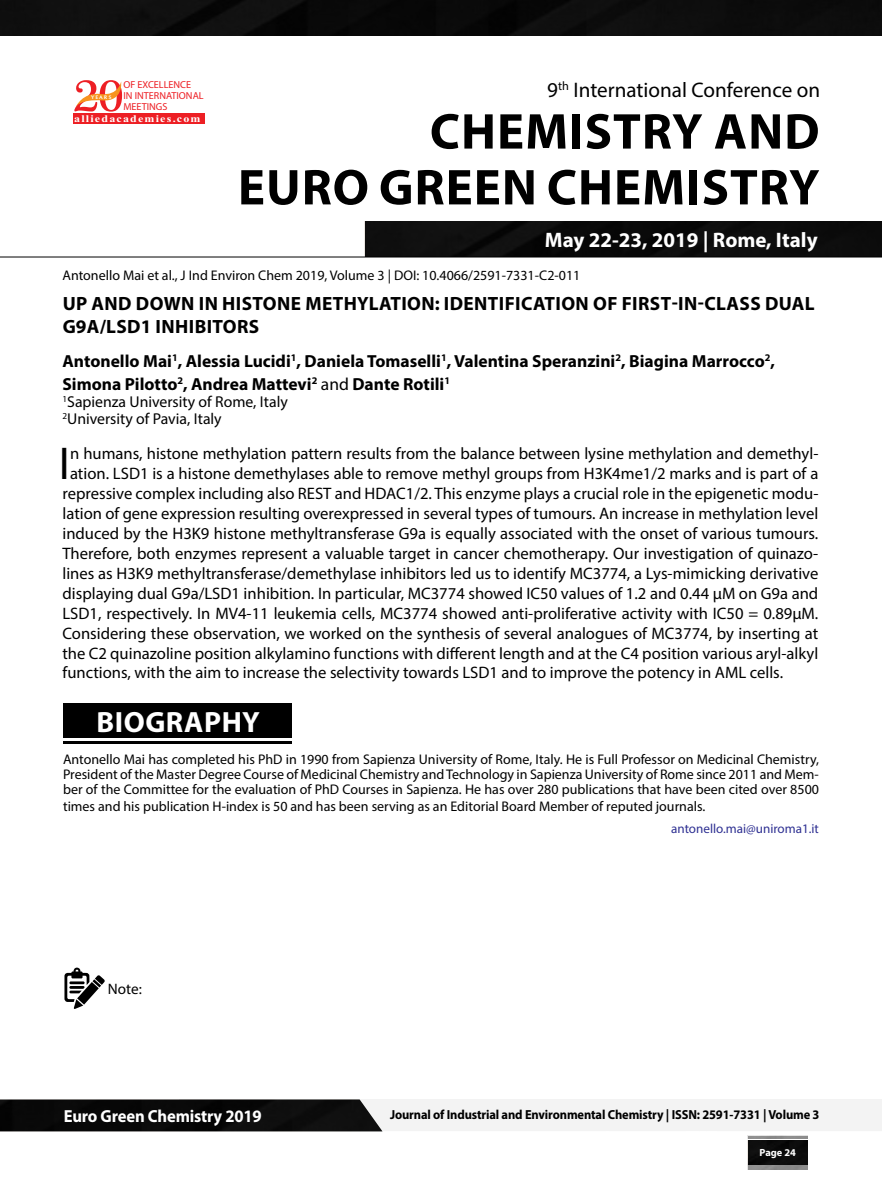
<style>
.page{position:relative;width:882px;height:1197px;background:#fff}
.page>*{position:absolute;margin:0;border:0;box-sizing:border-box;transform-origin:0 0}
.t1{font:700 50.75px/55.8px "Myriad Pro";letter-spacing:.02em;color:#000;text-align:right}
.t2{font:46.2px "Myriad Pro";color:#000}
.t3{font:700 29.4px "Myriad Pro";letter-spacing:.02em;color:#fff}
.t4{font:21.18px "Myriad Pro";color:#000}
.t5{font:700 21px "Myriad Pro";color:#fff}
.t6{font:700 19.25px/22.6px "Myriad Pro";letter-spacing:.02em;color:#000}
.t7{font:700 17.5px/22.6px "Myriad Pro";color:#000}
.t8{font:700 17.5px "Myriad Pro";letter-spacing:-.01em;color:#fff;scale:.95 1}
.t9{font:16.62px "Myriad Pro";color:#000}
.t10{font:15.75px/17.3px "Myriad Pro";color:#000}
.t11{font:15.22px "Myriad Pro";color:#000}
.t12{font:14px/15.4px "Myriad Pro";color:#000;text-align:justify}
.t13{font:700 13.12px "Myriad Pro";letter-spacing:-.01em;color:#000;scale:.95 1}
.t14{font:13.12px "Myriad Pro";color:#2e3092}
.t15{font:700 10.33px "Myriad Pro";color:#fff}
.t16{font:10.15px/10.8px "Myriad Pro";color:#ed1f24}
.t17{font:700 10.15px "Times New Roman";letter-spacing:.1em;color:#fff;scale:1.18 1}
.t18{font:5.25px "Oregon LDO Black";letter-spacing:.24em;color:#fff;scale:1.06 1}
.s1{font-weight:400}
</style>
<div class="page">
<img style="left:748px;top:1140px;width:60px;height:24px">
<hr style="left:748px;top:1136px;width:60px;height:3px;background:#000">
<svg style="left:64px;top:967px;width:41px;height:42px"></svg>
<div style="left:365px;top:222px;width:517px;height:35px;background:#0c0c0c"></div>
<hr style="left:0;top:257px;width:882px;height:1px;background:#000">
<div style="left:0;top:0;width:882px;height:35px;background:#0c0c0c"></div>
<div style="left:73px;top:113px;width:132px;height:11px;background:#ed1f24"></div>
<svg style="left:74px;top:80px;width:49px;height:32px"></svg>
<div style="left:0;top:1100px;width:382px;height:31px;background:#090909"></div>
<div style="left:63px;top:703px;width:228px;height:35px;background:#000"></div>
<hr style="left:63px;top:741px;width:228px;height:3px;background:#000">
<p class="t16" style="left:123px;top:79px;width:82px">OF EXCELLENCE<br>IN INTERNATIONAL<br>MEETINGS</p>
<p class="t17" style="left:74px;top:111px;width:109px">alliedacademies.com</p>
<p class="t18" style="left:91px;top:94px;width:21px">YEARS</p>
<p class="t4" style="left:547px;top:77px;width:274px">9<sup>th</sup> International Conference on</p>
<h1 class="t1" style="left:238px;top:102px;width:583px">CHEMISTRY AND<br>EURO GREEN CHEMISTRY</h1>
<p class="t5" style="left:545px;top:226px;width:274px">May 22-23, 2019 | Rome, Italy</p>
<p class="t12" style="left:62px;top:267px;width:519px">Antonello Mai et al., J Ind Environ Chem 2019, Volume 3 | DOI: 10.4066/2591-7331-C2-011</p>
<p class="t6" style="left:63px;top:292px;width:753px">UP AND DOWN IN HISTONE METHYLATION: IDENTIFICATION OF FIRST-IN-CLASS DUAL<br>G9A/LSD1 INHIBITORS</p>
<p class="t7" style="left:62px;top:349px;width:714px">Antonello Mai<sup>1</sup>, Alessia Lucidi<sup>1</sup>, Daniela Tomaselli<sup>1</sup>, Valentina Speranzini<sup>2</sup>, Biagina Marrocco<sup>2</sup>,<br>Simona Pilotto<sup>2</sup>, Andrea Mattevi<sup>2</sup> <span class="s1">and</span> Dante Rotili<sup>1</sup></p>
<p class="t10" style="left:62px;top:393px;width:227px"><sup>1</sup>Sapienza University of Rome, Italy<br><sup>2</sup>University of Pavia, Italy</p>
<h2 class="t2" style="left:59px;top:435px;width:13px">I</h2>
<p class="t9" style="left:70px;top:443px;width:750px">n humans, histone methylation pattern results from the balance between lysine methylation and demethyl-</p>
<p class="t9" style="left:70px;top:463px;width:750px">ation. LSD1 is a histone demethylases able to remove methyl groups from H3K4me1/2 marks and is part of a</p>
<p class="t9" style="left:62px;top:483px;width:757px">repressive complex including also REST and HDAC1/2. This enzyme plays a crucial role in the epigenetic modu-</p>
<p class="t9" style="left:62px;top:503px;width:757px">lation of gene expression resulting overexpressed in several types of tumours. An increase in methylation level</p>
<p class="t9" style="left:62px;top:523px;width:757px">induced by the H3K9 histone methyltransferase G9a is equally associated with the onset of various tumours.</p>
<p class="t9" style="left:62px;top:543px;width:757px">Therefore, both enzymes represent a valuable target in cancer chemotherapy. Our investigation of quinazo-</p>
<p class="t9" style="left:62px;top:563px;width:757px">lines as H3K9 methyltransferase/demethylase inhibitors led us to identify MC3774, a Lys-mimicking derivative</p>
<p class="t9" style="left:62px;top:583px;width:757px">displaying dual G9a/LSD1 inhibition. In particular, MC3774 showed IC50 values of 1.2 and 0.44 µM on G9a and</p>
<p class="t9" style="left:62px;top:603px;width:757px">LSD1, respectively. In MV4-11 leukemia cells, MC3774 showed anti-proliferative activity with IC50 = 0.89µM.</p>
<p class="t9" style="left:62px;top:623px;width:757px">Considering these observation, we worked on the synthesis of several analogues of MC3774, by inserting at</p>
<p class="t9" style="left:62px;top:643px;width:757px">the C2 quinazoline position alkylamino functions with different length and at the C4 position various aryl-alkyl</p>
<p class="t9" style="left:62px;top:663px;width:722px">functions, with the aim to increase the selectivity towards LSD1 and to improve the potency in AML cells.</p>
<h3 class="t3" style="left:96px;top:703px;width:165px">BIOGRAPHY</h3>
<p class="t12" style="left:63px;top:751px;width:757px">Antonello Mai has completed his PhD in 1990 from Sapienza University of Rome, Italy. He is Full Professor on Medicinal Chemistry, President of the Master Degree Course of Medicinal Chemistry and Technology in Sapienza University of Rome since 2011 and Mem&shy;ber of the Committee for the evaluation of PhD Courses in Sapienza. He has over 280 publications that have been cited over 8500</p>
<p class="t12" style="left:63px;top:799px;width:644px">times and his publication H-index is 50 and has been serving as an Editorial Board Member of reputed journals.</p>
<p class="t14" style="left:671px;top:821px;width:149px">antonello.mai@uniroma1.it</p>
<p class="t11" style="left:108px;top:979px;width:35px">Note:</p>
<p class="t8" style="left:64px;top:1105px;width:210px">Euro Green Chemistry 2019</p>
<p class="t13" style="left:390px;top:1106px;width:454px">Journal of Industrial and Environmental Chemistry | ISSN: 2591-7331 | Volume 3</p>
<p class="t15" style="left:760px;top:1146px;width:38px">Page 24</p>
</div>
